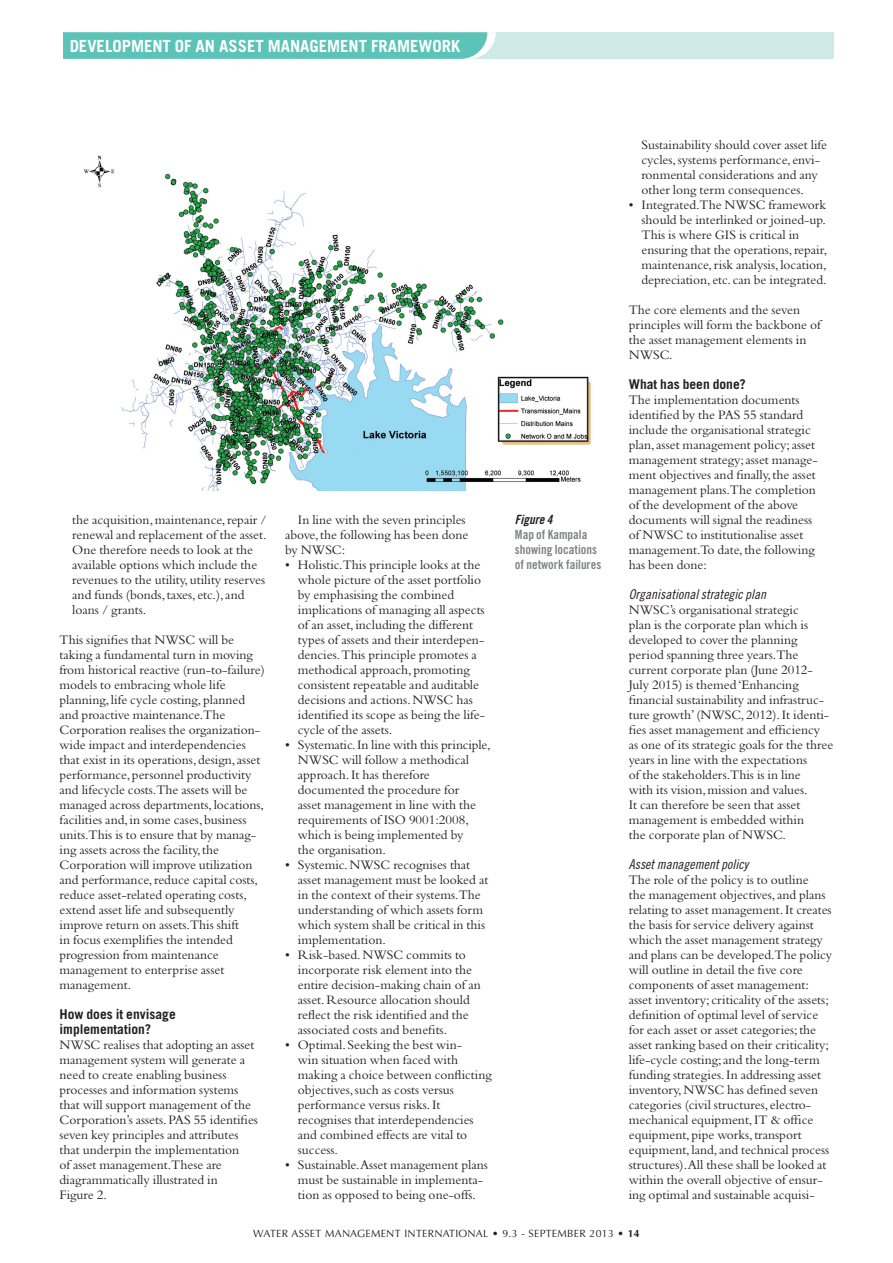
<style>
.page{position:relative;width:893px;height:1263px;background:#fff}
.page>*{position:absolute;margin:0;border:0;box-sizing:border-box;transform-origin:0 0}
.t1{font:700 16.8px "Trade Gothic";color:#fff}
.t2{font:13.5px/15px "Bembo";color:#231f20}
.t3{font:700 13.5px/15px "Trade Gothic";color:#231f20}
.t4{font:13.5px "Trade Gothic Cond Eighteen Obl";color:#231f20}
.t5{font:12.75px/15px "Trade Gothic Bold Cond Twenty";color:#808285}
.t6{font:12.75px "Trade Gothic Bold Cond Twenty Obl";color:#231f20}
.t7{font:10.5px "Optima";letter-spacing:.03em;color:#231f20}
.s1{font-weight:700}
</style>
<div class="page">
<div style="left:64px;top:32px;width:769px;height:26px;background:#cfeae6"></div>
<div style="left:64px;top:32px;width:432px;height:26px;background:#5bc3b7"></div>
<img style="left:84px;top:155px;width:507px;height:335px">
<div style="left:181px;top:142px;width:306px;height:30px;background:#fff"></div>
<p class="t1" style="left:70px;top:40px;width:392px">DEVELOPMENT OF AN ASSET MANAGEMENT FRAMEWORK</p>
<p class="t2" style="left:72px;top:513px;width:196px">the acquisition,maintenance,repair / renewal and replacement of the asset.<br>One therefore needs to look at the available options which include the revenues to the utility,utility reserves and funds (bonds,taxes, etc.),and loans / grants.</p>
<p class="t2" style="left:60px;top:633px;width:207px">This signifies that NWSC will be taking a fundamental turn in moving from historical reactive (run-to-failure) models to embracing whole life planning,life cycle costing,planned and proactive maintenance.The Corporation realises the organization&shy;wide impact and interdependencies that exist in its operations,design,asset performance,personnel productivity and lifecycle costs.The assets will be managed across departments,locations, facilities and,in some cases,business units.This is to ensure that by manag&shy;ing assets across the facility,the Corporation will improve utilization and performance,reduce capital costs, reduce asset-related operating costs, extend asset life and subsequently improve return on assets.This shift<br>in focus exemplifies the intended progression from maintenance management to enterprise asset management.</p>
<p class="t3" style="left:60px;top:1007px;width:118px">How does it envisage implementation?</p>
<p class="t2" style="left:60px;top:1038px;width:200px">NWSC realises that adopting an asset management system will generate a need to create enabling business processes and information systems that will support management of the<br>Corporation’s assets.PAS 55 identifies seven key principles and attributes that underpin the implementation<br>of asset management.These are diagrammatically illustrated in<br>Figure 2.</p>
<p class="t2" style="left:285px;top:513px;width:185px;text-indent:13px">In line with the seven principles above,the following has been done by NWSC:</p>
<p class="t2" style="left:298px;top:558px;width:189px;text-indent:-13px">• Holistic.This principle looks at the whole picture of the asset portfolio by emphasising the combined implications of managing all aspects of an asset,including the different types of assets and their interdepen&shy;dencies.This principle promotes a methodical approach,promoting consistent repeatable and auditable decisions and actions.NWSC has identified its scope as being the life&shy;cycle of the assets.</p>
<p class="t2" style="left:298px;top:738px;width:194px;text-indent:-13px">• Systematic.In line with this principle,<br>NWSC will follow a methodical approach.It has therefore documented the procedure for<br>asset management in line with the requirements of ISO 9001:2008, which is being implemented by<br>the organisation.</p>
<p class="t2" style="left:298px;top:858px;width:192px;text-indent:-13px">• Systemic.NWSC recognises that asset management must be looked at in the context of their systems.The understanding of which assets form which system shall be critical in this implementation.</p>
<p class="t2" style="left:298px;top:948px;width:184px;text-indent:-13px">• Risk-based.NWSC commits to incorporate risk element into the entire decision-making chain of an asset.Resource allocation should reflect the risk identified and the associated costs and benefits.</p>
<p class="t2" style="left:298px;top:1038px;width:195px;text-indent:-13px">• Optimal.Seeking the best win-<br>win situation when faced with making a choice between conflicting objectives,such as costs versus performance versus risks.It recognises that interdependencies and combined effects are vital to success.</p>
<p class="t2" style="left:285px;top:1158px;width:204px;text-align:center">• Sustainable.Asset management plans must be sustainable in implementa&shy;tion as opposed to being one-offs.</p>
<p class="t6" style="left:515px;top:514px;width:39px">Figure 4</p>
<p class="t5" style="left:515px;top:528px;width:88px">Map of Kampala showing locations of network failures</p>
<p class="t2" style="left:641px;top:138px;width:187px">Sustainability should cover asset life cycles,systems performance, envi&shy;ronmental considerations and any other long term consequences.</p>
<p class="t2" style="left:641px;top:198px;width:187px;text-indent:-13px">• Integrated.The NWSC framework should be interlinked or joined-up.<br>This is where GIS is critical in ensuring that the operations,repair, maintenance,risk analysis,location, depreciation, etc. can be integrated.</p>
<p class="t2" style="left:629px;top:303px;width:194px">The core elements and the seven principles will form the backbone of the asset management elements in<br>NWSC.</p>
<p class="t3" style="left:629px;top:377px;width:118px">What has been done?</p>
<p class="t2" style="left:629px;top:393px;width:191px">The implementation documents identified by the PAS 55 standard include the organisational strategic plan,asset management policy;asset management strategy;asset manage&shy;ment objectives and finally,the asset management plans.The completion of the development of the above documents will signal the readiness of NWSC to institutionalise asset management.To date,the following has been done:</p>
<p class="t4" style="left:629px;top:589px;width:139px">Organisational strategic plan</p>
<p class="t2" style="left:629px;top:603px;width:206px">NWSC’s organisational strategic<br>plan is the corporate plan which is developed to cover the planning period spanning three years.The current corporate plan (June 2012- July 2015) is themed‘Enhancing financial sustainability and infrastruc&shy;ture growth’(NWSC,2012).It identi&shy;fies asset management and efficiency<br>as one of its strategic goals for the three years in line with the expectations<br>of the stakeholders.This is in line<br>with its vision,mission and values.<br>It can therefore be seen that asset management is embedded within<br>the corporate plan of NWSC.</p>
<p class="t4" style="left:629px;top:859px;width:121px">Asset management policy</p>
<p class="t2" style="left:629px;top:873px;width:205px">The role of the policy is to outline<br>the management objectives,and plans relating to asset management.It creates the basis for service delivery against which the asset management strategy and plans can be developed.The policy will outline in detail the five core components of asset management: asset inventory; criticality of the assets; definition of optimal level of service for each asset or asset categories;the asset ranking based on their criticality; life-cycle costing;and the long-term funding strategies.In addressing asset inventory,NWSC has defined seven categories (civil structures, electro&shy;mechanical equipment,IT &amp; office equipment,pipe works,transport equipment,land,and technical process structures).All these shall be looked at within the overall objective of ensur&shy;ing optimal and sustainable acquisi-</p>
<p class="t7" style="left:253px;top:1229px;width:388px">WATER ASSET MANAGEMENT INTERNATIONAL • 9.3 - SEPTEMBER 2013 • <span class="s1">14</span></p>
</div>
